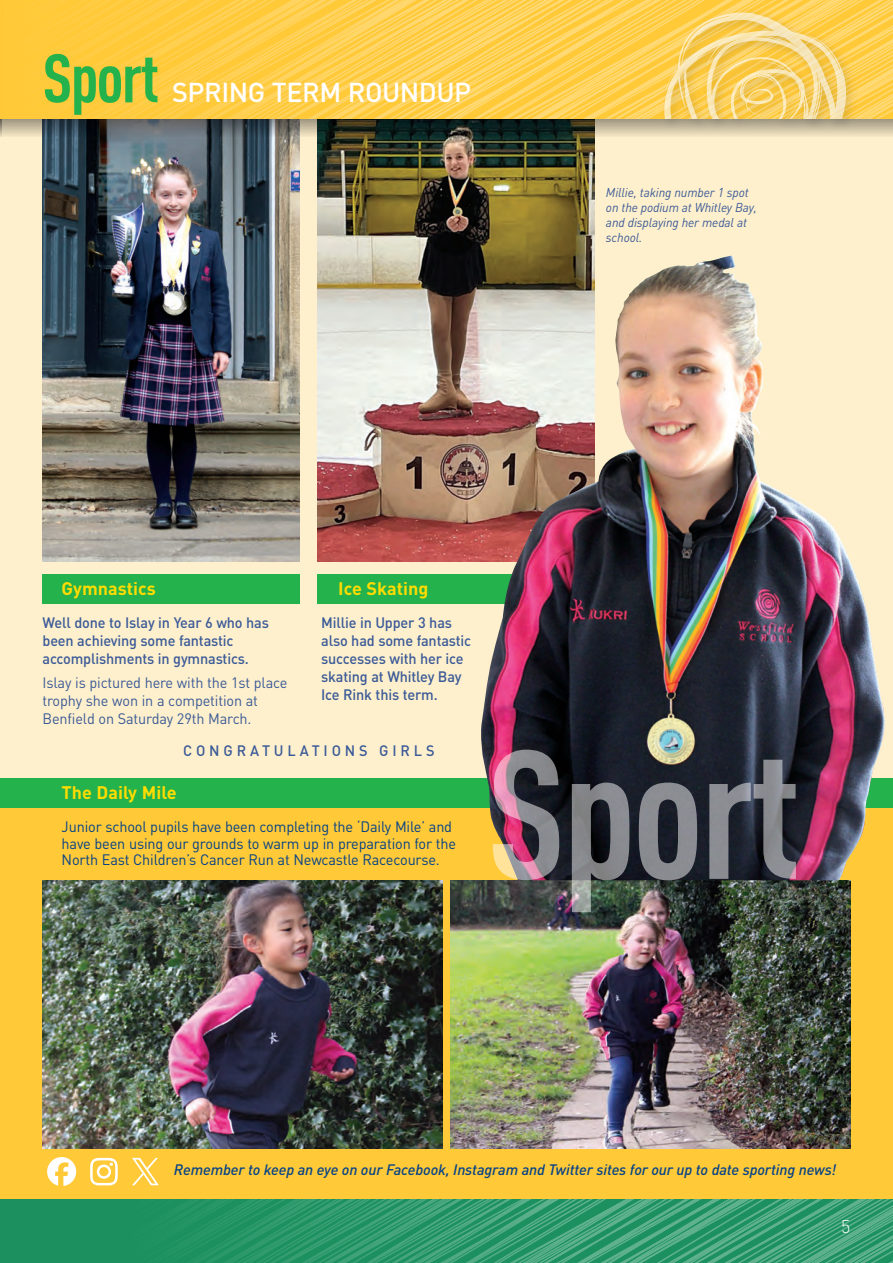
<style>
.page{position:relative;width:893px;height:1263px;background:#fff}
.page>*{position:absolute;margin:0;border:0;box-sizing:border-box;transform-origin:0 0}
.t1{font:700 180px "DIN Cond";letter-spacing:-.02em;color:rgb(255 255 255/.5)}
.t2{font:700 67.5px "DIN Cond";letter-spacing:-.025em;color:#23b24b}
.t3{font:500 27px "DIN";letter-spacing:-.015em;color:#fff}
.t4{font:700 18px "DIN";color:#ffdc01}
.t5{font:300 18px "DIN";color:#fff}
.t6{font:500 15px/18px "DIN";letter-spacing:-.01em;color:#3b5a98;scale:.96 1}
.t7{font:15px/16.5px "DIN";letter-spacing:-.01em;color:#054286;scale:.96 1}
.t8{font:15px/18px "DIN";letter-spacing:-.01em;color:#3b5a98;scale:.96 1}
.t9{font:italic 500 15px "DIN";letter-spacing:-.01em;color:#054286}
.t10{font:500 15px "DIN";letter-spacing:.265em;color:#3b5a98;scale:.96 1}
.t11{font:italic 12.75px/15px "DIN";letter-spacing:-.01em;color:#3b5a98;scale:.96 1}
</style>
<div class="page">
<svg style="left:425px;top:0;width:468px;height:119px;background:#ffd053"></svg>
<svg style="left:3px;top:0;width:422px;height:119px;background:#ffcc45"></svg>
<div style="left:0;top:119px;width:893px;height:1080px;background:#fef0cc"></div>
<div style="left:43px;top:574px;width:257px;height:30px;background:#23b24b"></div>
<div style="left:318px;top:574px;width:257px;height:30px;background:#23b24b"></div>
<div style="left:0;top:778px;width:893px;height:30px;background:#23b24b"></div>
<div style="left:0;top:808px;width:893px;height:391px;background:#ffc938"></div>
<svg style="left:47px;top:1157px;width:29px;height:29px"></svg>
<svg style="left:90px;top:1158px;width:28px;height:27px"></svg>
<svg style="left:132px;top:1158px;width:27px;height:27px"></svg>
<img style="left:451px;top:880px;width:399px;height:268px">
<img style="left:318px;top:136px;width:276px;height:425px">
<img style="left:43px;top:880px;width:399px;height:268px">
<img style="left:43px;top:136px;width:257px;height:425px">
<img style="left:481px;top:255px;width:404px;height:625px">
<img style="left:566px;top:0;width:316px;height:137px">
<svg style="left:658px;top:12px;width:189px;height:107px;background:#f8d26c"></svg>
<svg style="left:3px;top:119px;width:890px;height:17px;background:#6c6e63"></svg>
<hr style="left:0;top:561px;width:1px;height:107px;background:#9bd7d7">
<svg style="left:553px;top:1199px;width:340px;height:64px;background:#3a9f74"></svg>
<div style="left:0;top:1199px;width:128px;height:64px;background:#1c915f"></div>
<svg style="left:128px;top:1199px;width:425px;height:64px;background:#2b9869"></svg>
<svg style="left:0;top:0;width:3px;height:136px"></svg>
<h2 class="t2" style="left:43px;top:54px;width:118px">Sport</h2>
<h3 class="t3" style="left:172px;top:83px;width:301px">SPRING TERM ROUNDUP</h3>
<p class="t11" style="left:606px;top:186px;width:159px">Millie, taking number 1 spot on the podium at Whitley Bay, and displaying her medal at school.</p>
<p class="t4" style="left:62px;top:582px;width:96px">Gymnastics</p>
<p class="t4" style="left:338px;top:582px;width:92px">Ice Skating</p>
<p class="t6" style="left:43px;top:615px;width:237px">Well done to Islay in Year 6 who has been achieving some fantastic accomplishments in gymnastics.</p>
<p class="t8" style="left:43px;top:676px;width:257px">Islay is pictured here with the 1st place trophy she won in a competition at<br>Benfield on Saturday 29th March.</p>
<p class="t6" style="left:321px;top:615px;width:158px">Millie in Upper 3 has also had some fantastic successes with her ice skating at Whitley Bay<br>Ice Rink this term.</p>
<p class="t10" style="left:183px;top:745px;width:263px">CONGRATULATIONS GIRLS</p>
<p class="t4" style="left:62px;top:786px;width:116px">The Daily Mile</p>
<p class="t7" style="left:62px;top:820px;width:412px">Junior school pupils have been completing the ‘Daily Mile’ and have been using our grounds to warm up in preparation for the<br>North East Children’s Cancer Run at Newcastle Racecourse.</p>
<h1 class="t1" style="left:486px;top:751px;width:315px">Sport</h1>
<p class="t9" style="left:174px;top:1164px;width:664px">Remember to keep an eye on our Facebook, Instagram and Twitter sites for our up to date sporting news!</p>
<p class="t5" style="left:841px;top:1220px;width:11px">5</p>
</div>
